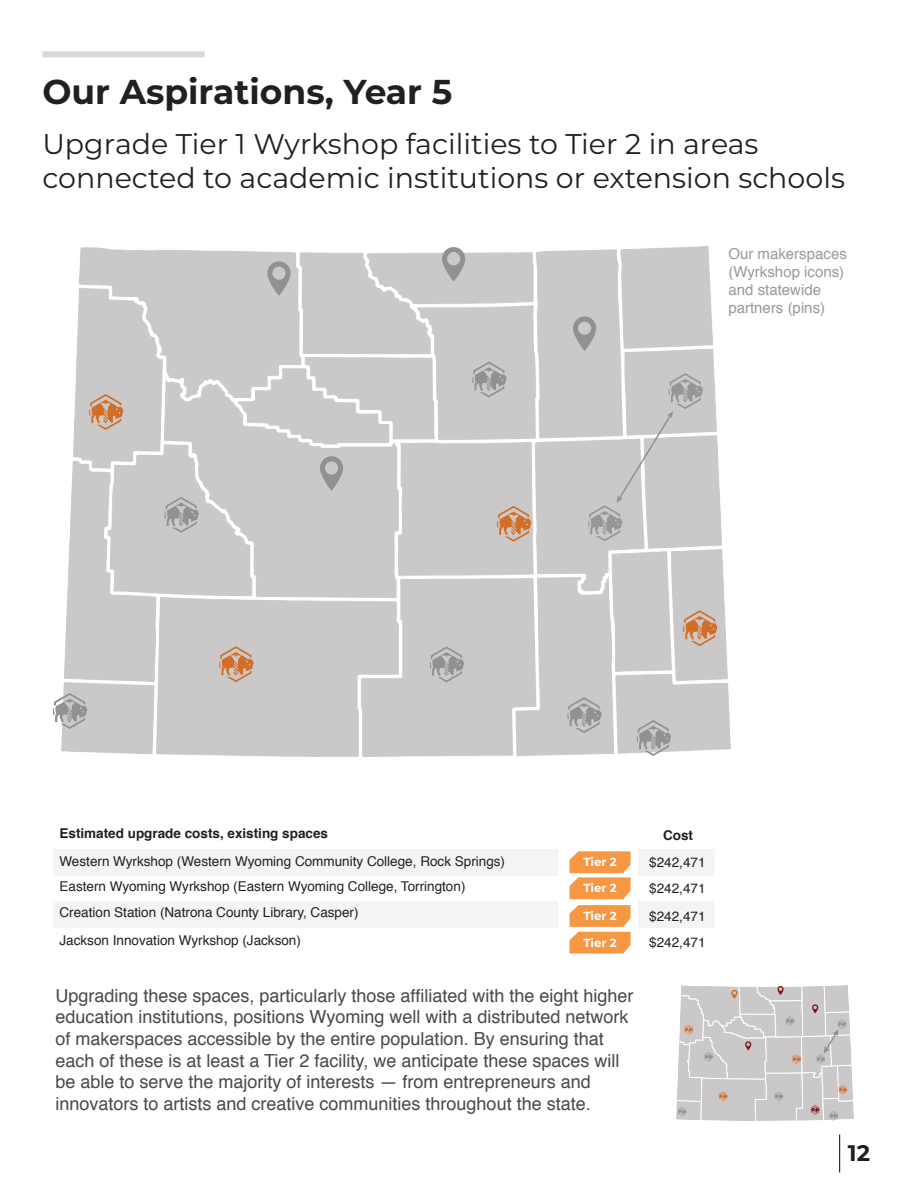
<style>
.page{position:relative;width:918px;height:1188px;background:#fff}
.page>*{position:absolute;margin:0;border:0;box-sizing:border-box;transform-origin:0 0}
.t1{font:700 34.5px "Montserrat";color:#231f20}
.t2{font:28.5px/34.2px "Montserrat";color:#231f20}
.t3{font:700 22.5px "Montserrat";color:#231f20}
.t4{font:18px/21.6px "Helvetica";color:#484948}
.t5{font:15px/18px "Helvetica";color:#999}
.t6{font:13.5px/26.1px "Helvetica";color:#231f20}
.t7{font:700 13.5px "Helvetica";color:#231f20}
.t8{font:700 11.7px "Montserrat";color:#fff}
</style>
<div class="page">
<img style="left:61px;top:246px;width:669px;height:511px">
<svg style="left:497px;top:506px;width:34px;height:36px"></svg>
<svg style="left:219px;top:646px;width:35px;height:36px"></svg>
<svg style="left:165px;top:497px;width:34px;height:36px"></svg>
<svg style="left:53px;top:693px;width:34px;height:36px"></svg>
<svg style="left:567px;top:697px;width:35px;height:36px"></svg>
<svg style="left:637px;top:720px;width:34px;height:36px"></svg>
<svg style="left:442px;top:247px;width:24px;height:35px"></svg>
<svg style="left:573px;top:316px;width:24px;height:35px"></svg>
<svg style="left:267px;top:261px;width:24px;height:35px"></svg>
<svg style="left:320px;top:456px;width:23px;height:35px"></svg>
<div style="left:42px;top:51px;width:163px;height:6px;background:#d8d8d8"></div>
<svg style="left:89px;top:394px;width:35px;height:36px"></svg>
<svg style="left:683px;top:610px;width:34px;height:36px"></svg>
<svg style="left:588px;top:373px;width:115px;height:168px;background:#c9c7c7"></svg>
<svg style="left:472px;top:362px;width:35px;height:36px"></svg>
<svg style="left:430px;top:646px;width:34px;height:36px"></svg>
<div style="left:53px;top:849px;width:819px;height:26px;background:#f4f4f4"></div>
<div style="left:53px;top:902px;width:819px;height:26px;background:#f4f4f4"></div>
<div style="left:559px;top:811px;width:79px;height:147px;background:#fff"></div>
<div style="left:719px;top:805px;width:160px;height:171px;background:#fff"></div>
<div style="left:714px;top:809px;width:6px;height:151px;background:#fff"></div>
<svg style="left:570px;top:851px;width:61px;height:48px;background:#f7a65e"></svg>
<svg style="left:570px;top:905px;width:61px;height:49px;background:#f7a761"></svg>
<img style="left:677px;top:986px;width:177px;height:135px">
<svg style="left:792px;top:1054px;width:9px;height:10px"></svg>
<svg style="left:719px;top:1092px;width:9px;height:9px"></svg>
<svg style="left:704px;top:1052px;width:9px;height:10px"></svg>
<svg style="left:678px;top:1107px;width:9px;height:9px"></svg>
<svg style="left:811px;top:1105px;width:9px;height:10px"></svg>
<svg style="left:829px;top:1111px;width:9px;height:10px"></svg>
<svg style="left:777px;top:986px;width:7px;height:9px"></svg>
<svg style="left:812px;top:1004px;width:6px;height:9px"></svg>
<svg style="left:731px;top:990px;width:6px;height:9px"></svg>
<svg style="left:745px;top:1041px;width:6px;height:9px"></svg>
<svg style="left:684px;top:1025px;width:9px;height:9px"></svg>
<svg style="left:838px;top:1085px;width:9px;height:10px"></svg>
<svg style="left:816px;top:1019px;width:30px;height:45px"></svg>
<svg style="left:785px;top:1016px;width:10px;height:10px"></svg>
<svg style="left:774px;top:1092px;width:9px;height:9px"></svg>
<hr style="left:839px;top:1135px;width:1px;height:37px;background:#231f20">
<h1 class="t1" style="left:42px;top:67px;width:412px">Our Aspirations, Year 5</h1>
<h2 class="t2" style="left:42px;top:126px;width:804px">Upgrade Tier 1 Wyrkshop facilities to Tier 2 in areas connected to academic institutions or extension schools</h2>
<p class="t5" style="left:728px;top:245px;width:120px">Our makerspaces (Wyrkshop icons) and statewide partners (pins)</p>
<p class="t7" style="left:59px;top:823px;width:270px">Estimated upgrade costs, existing spaces</p>
<p class="t7" style="left:663px;top:824px;width:31px">Cost</p>
<p class="t6" style="left:59px;top:873px;width:408px">Eastern Wyoming Wyrkshop (Eastern Wyoming College, Torrington)<br>Creation Station (Natrona County Library, Casper)</p>
<p class="t6" style="left:59px;top:849px;width:447px">Western Wyrkshop (Western Wyoming Community College, Rock Springs)</p>
<p class="t8" style="left:583px;top:854px;width:35px">Tier 2</p>
<p class="t6" style="left:649px;top:850px;width:58px">$242,471</p>
<p class="t8" style="left:583px;top:880px;width:35px">Tier 2</p>
<p class="t6" style="left:649px;top:876px;width:58px">$242,471</p>
<p class="t8" style="left:583px;top:907px;width:35px">Tier 2</p>
<p class="t6" style="left:649px;top:903px;width:58px">$242,471</p>
<p class="t6" style="left:59px;top:928px;width:243px">Jackson Innovation Wyrkshop (Jackson)</p>
<p class="t8" style="left:583px;top:934px;width:35px">Tier 2</p>
<p class="t6" style="left:649px;top:930px;width:58px">$242,471</p>
<p class="t4" style="left:55px;top:985px;width:579px">Upgrading these spaces, particularly those affiliated with the eight higher education institutions, positions Wyoming well with a distributed network of makerspaces accessible by the entire population. By ensuring that each of these is at least a Tier 2 facility, we anticipate these spaces will be able to serve the majority of interests — from entrepreneurs and innovators to artists and creative communities throughout the state.</p>
<p class="t3" style="left:848px;top:1137px;width:24px">12</p>
</div>
